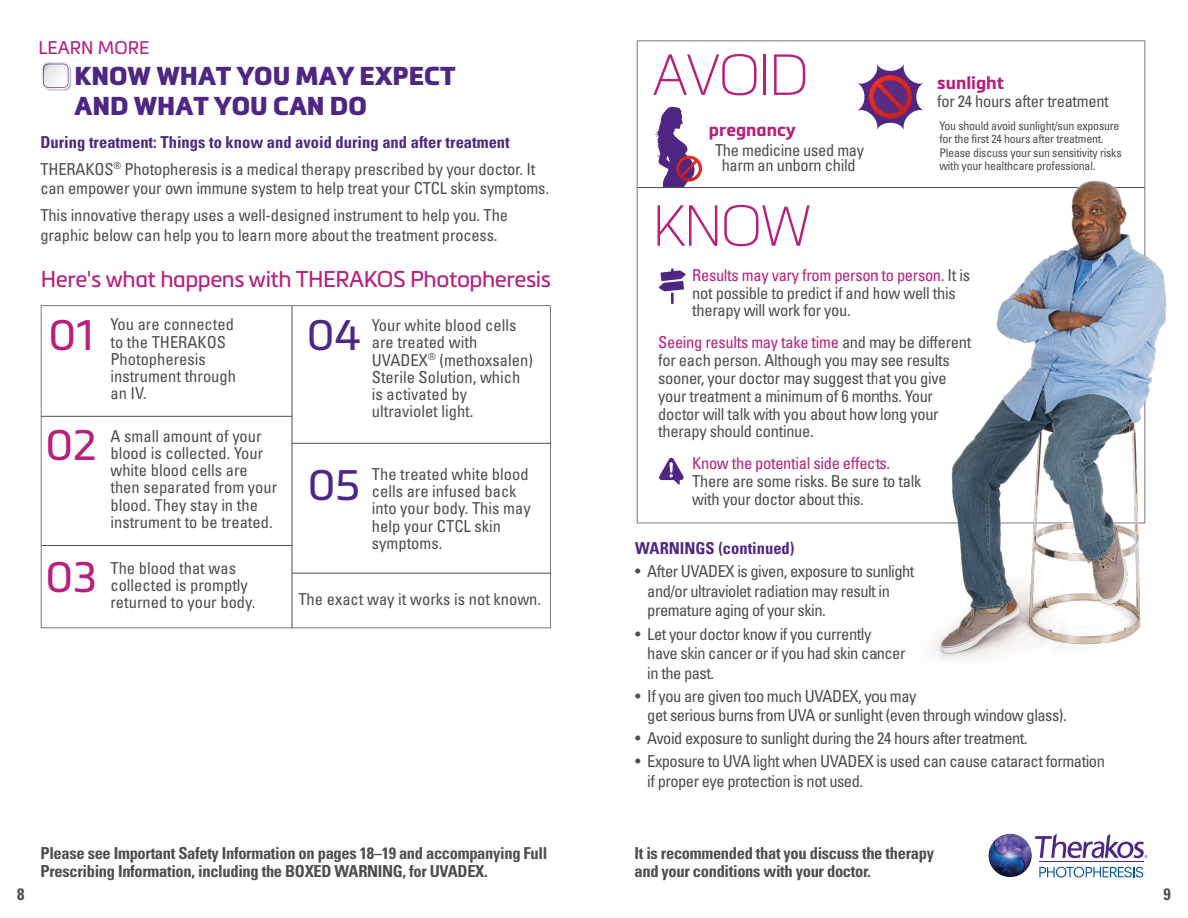
<style>
.page{position:relative;width:1188px;height:918px;background:#fff}
.page>*{position:absolute;margin:0;border:0;box-sizing:border-box;transform-origin:0 0}
.t1{font:56.85px "Metronic Pro Air";letter-spacing:-.04em;color:#b61f7e}
.t2{font:42px "Metronic Pro";color:#b61f7e}
.t3{font:42px "Metronic Pro";color:#4f2683}
.t4{font:900 25.5px/30.6px "Metronic Pro";color:#4f2683}
.t5{font:22.5px "Metronic Pro";letter-spacing:-.02em;color:#b61f7e}
.t6{font:700 18px "Metronic Pro";color:#b61f7e}
.t7{font:18px "Metronic Pro";color:#b61f7e}
.t8{font:condensed 16.5px/18px "Univers";letter-spacing:-.02em;color:#4d4d4f}
.t9{font:condensed 16.5px/17.2px "Univers";color:#4d4d4f}
.t10{font:700 condensed 16.5px/18px "Univers";letter-spacing:-.02em;color:#4d4d4f}
.t11{font:700 condensed 16.5px "Univers LT Std";color:#4f2683}
.t12{font:condensed 16.5px "Univers";letter-spacing:-.02em;color:#b61f7e}
.t13{font:700 condensed 16.5px "Univers";color:#4f2683}
.t14{font:condensed 12px/13.5px "Univers";letter-spacing:-.02em;color:#4d4d4f}
.s1{color:#b61f7e}
</style>
<div class="page">
<img style="left:988px;top:834px;width:44px;height:43px;border-radius:22px">
<hr style="left:1039px;top:862px;width:105px;height:1px;background:#4f2683">
<svg style="left:1039px;top:867px;width:104px;height:10px"></svg>
<svg style="left:1035px;top:834px;width:113px;height:24px"></svg>
<svg style="left:42px;top:62px;width:29px;height:29px"></svg>
<svg style="left:637px;top:40px;width:508px;height:483px"></svg>
<svg style="left:857px;top:63px;width:19px;height:67px"></svg>
<svg style="left:655px;top:105px;width:47px;height:82px"></svg>
<svg style="left:659px;top:268px;width:27px;height:36px"></svg>
<svg style="left:659px;top:458px;width:25px;height:27px"></svg>
<hr style="left:637px;top:187px;width:508px;height:1px;background:#4d4d4f">
<svg style="left:41px;top:305px;width:510px;height:323px"></svg>
<hr style="left:41px;top:416px;width:251px;height:1px;background:#4d4d4f">
<hr style="left:41px;top:545px;width:251px;height:1px;background:#4d4d4f">
<hr style="left:292px;top:443px;width:259px;height:1px;background:#4d4d4f">
<hr style="left:292px;top:573px;width:259px;height:1px;background:#4d4d4f">
<hr style="left:292px;top:306px;width:1px;height:322px;background:#4d4d4f">
<img style="left:876px;top:46px;width:291px;height:615px">
<p class="t7" style="left:38px;top:35px;width:113px">LEARN MORE</p>
<h3 class="t4" style="left:74px;top:60px;width:383px">KNOW WHAT YOU MAY EXPECT<br>AND WHAT YOU CAN DO</h3>
<p class="t11" style="left:41px;top:132px;width:471px">During treatment: Things to know and avoid during and after treatment</p>
<p class="t8" style="left:40px;top:159px;width:510px;line-height:19.8px">THERAKOS<sup>®</sup> Photopheresis is a medical therapy prescribed by your doctor. It can empower your own immune system to help treat your CTCL skin symptoms.</p>
<p class="t8" style="left:40px;top:205px;width:469px;line-height:19.8px">This innovative therapy uses a well-designed instrument to help you. The graphic below can help you to learn more about the treatment process.</p>
<h3 class="t5" style="left:41px;top:263px;width:512px">Here's what happens with THERAKOS Photopheresis</h3>
<h2 class="t3" style="left:307px;top:305px;width:56px">04</h2>
<p class="t9" style="left:110px;top:316px;width:127px">You are connected to the THERAKOS<br>Photopheresis instrument through an IV.</p>
<p class="t9" style="left:372px;top:316px;width:163px">Your white blood cells are treated with<br>UVADEX<sup>®</sup> (methoxsalen)<br>Sterile Solution, which is activated by ultraviolet light.</p>
<h2 class="t2" style="left:49px;top:305px;width:46px">01</h2>
<h2 class="t2" style="left:45px;top:415px;width:53px">02</h2>
<h2 class="t2" style="left:45px;top:547px;width:53px">03</h2>
<p class="t9" style="left:110px;top:427px;width:168px">A small amount of your blood is collected. Your white blood cells are then separated from your blood. They stay in the instrument to be treated.</p>
<p class="t9" style="left:110px;top:559px;width:147px">The blood that was collected is promptly returned to your body.</p>
<h2 class="t3" style="left:308px;top:455px;width:54px">05</h2>
<p class="t9" style="left:372px;top:465px;width:160px">The treated white blood cells are infused back into your body. This may help your CTCL skin symptoms.</p>
<p class="t9" style="left:298px;top:590px;width:244px">The exact way it works is not known.</p>
<h1 class="t1" style="left:652px;top:36px;width:158px">AVOID</h1>
<p class="t6" style="left:709px;top:119px;width:89px">pregnancy</p>
<p class="t8" style="left:715px;top:142px;width:151px;line-height:15px;text-align:center">The medicine used may harm an unborn child</p>
<h1 class="t1" style="left:652px;top:187px;width:161px">KNOW</h1>
<p class="t6" style="left:937px;top:71px;width:68px">sunlight</p>
<p class="t8" style="left:937px;top:92px;width:173px">for 24 hours after treatment</p>
<p class="t14" style="left:939px;top:119px;width:184px">You should avoid sunlight/sun exposure for the first 24 hours after treatment.<br>Please discuss your sun sensitivity risks with your healthcare professional.</p>
<p class="t8" style="left:692px;top:265px;width:279px"><span class="s1">Results may vary from person to person.</span> It is not possible to predict if and how well this therapy will work for you.</p>
<p class="t8" style="left:658px;top:333px;width:315px"><span class="s1">Seeing results may take time</span> and may be different for each person. Although you may see results sooner, your doctor may suggest that you give your treatment a minimum of 6 months. Your doctor will talk with you about how long your therapy should continue.</p>
<p class="t12" style="left:692px;top:453px;width:199px">Know the potential side effects.</p>
<p class="t8" style="left:692px;top:472px;width:231px">There are some risks. Be sure to talk with your doctor about this.</p>
<p class="t13" style="left:635px;top:538px;width:161px">WARNINGS (continued)</p>
<p class="t8" style="left:647px;top:562px;width:269px;line-height:19.5px;text-indent:-12px">• After UVADEX is given, exposure to sunlight and/or ultraviolet radiation may result in premature aging of your skin.</p>
<p class="t8" style="left:647px;top:624px;width:260px;line-height:19.5px;text-indent:-12px">• Let your doctor know if you currently have skin cancer or if you had skin cancer in the past.</p>
<p class="t8" style="left:647px;top:686px;width:421px;line-height:19.5px;text-indent:-12px">• If you are given too much UVADEX, you may<br>get serious burns from UVA or sunlight (even through window glass).</p>
<p class="t8" style="left:635px;top:729px;width:394px">• Avoid exposure to sunlight during the 24 hours after treatment.</p>
<p class="t8" style="left:647px;top:751px;width:459px;line-height:19.5px;text-indent:-12px">• Exposure to UVA light when UVADEX is used can cause cataract formation if proper eye protection is not used.</p>
<p class="t10" style="left:41px;top:845px;width:508px">Please see Important Safety Information on pages 18–19 and accompanying Full<br>Prescribing Information, including the BOXED WARNING, for UVADEX.</p>
<p class="t10" style="left:635px;top:845px;width:301px">It is recommended that you discuss the therapy and your conditions with your doctor.</p>
<p class="t10" style="left:17px;top:885px;width:9px">8</p>
<p class="t10" style="left:1163px;top:885px;width:9px">9</p>
</div>
